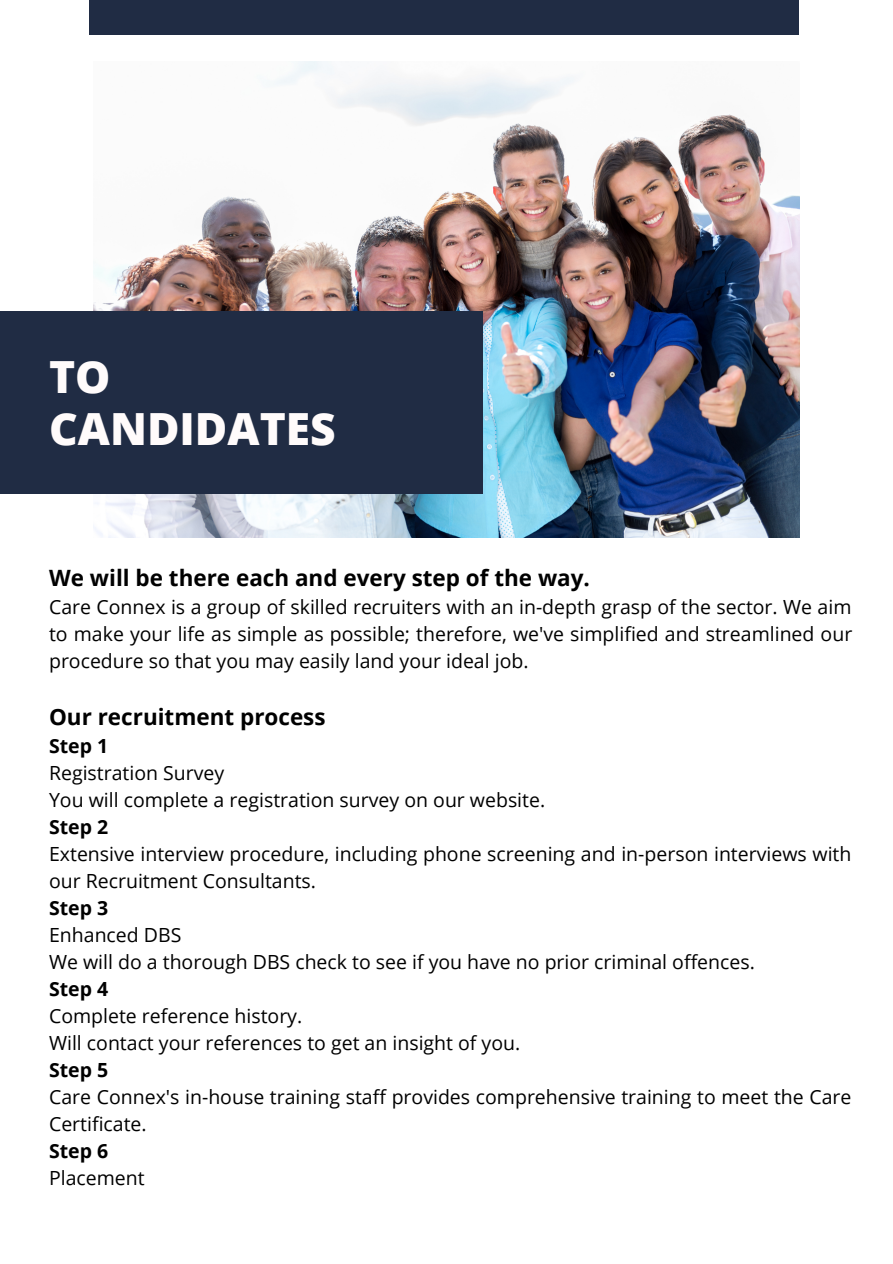
<style>
.page{position:relative;width:893px;height:1264px;background:#fff}
.page>*{position:absolute;margin:0;border:0;box-sizing:border-box;transform-origin:0 0}
.t1{font:800 44.25px/51.8px "Open Sans";color:#fffbfb}
.t2{font:700 22.5px "Open Sans";color:#000}
.t3{font:19.5px/27px "Open Sans";color:#000}
.t4{font:700 19.5px "Open Sans";color:#000}
</style>
<div class="page">
<div style="left:89px;top:0;width:709px;height:35px;background:#202c44"></div>
<img style="left:94px;top:62px;width:705px;height:475px">
<div style="left:0;top:311px;width:482px;height:182px;background:#202c44"></div>
<h1 class="t1" style="left:49px;top:350px;width:288px">TO<br>CANDIDATES</h1>
<p class="t2" style="left:49px;top:562px;width:542px">We will be there each and every step of the way.</p>
<p class="t3" style="left:49px;top:593px;width:804px;text-align:justify">Care Connex is a group of skilled recruiters with an in-depth grasp of the sector. We aim to make your life as simple as possible; therefore, we've simplified and streamlined our procedure so that you may easily land your ideal job.</p>
<p class="t2" style="left:49px;top:700px;width:278px">Our recruitment process</p>
<p class="t4" style="left:49px;top:732px;width:61px">Step 1</p>
<p class="t3" style="left:49px;top:758px;width:497px">Registration Survey<br>You will complete a registration survey on our website.</p>
<p class="t4" style="left:49px;top:813px;width:61px">Step 2</p>
<p class="t3" style="left:49px;top:839px;width:803px">Extensive interview procedure, including phone screening and in-person interviews with our Recruitment Consultants.</p>
<p class="t4" style="left:49px;top:893px;width:61px">Step 3</p>
<p class="t3" style="left:49px;top:920px;width:707px">Enhanced DBS<br>We will do a thorough DBS check to see if you have no prior criminal offences.</p>
<p class="t4" style="left:49px;top:974px;width:61px">Step 4</p>
<p class="t3" style="left:49px;top:1001px;width:473px">Complete reference history.<br>Will contact your references to get an insight of you.</p>
<p class="t4" style="left:49px;top:1055px;width:61px">Step 5</p>
<p class="t3" style="left:49px;top:1082px;width:803px">Care Connex's in-house training staff provides comprehensive training to meet the Care<br>Certificate.</p>
<p class="t4" style="left:49px;top:1136px;width:61px">Step 6</p>
<p class="t3" style="left:49px;top:1163px;width:97px">Placement</p>
</div>
